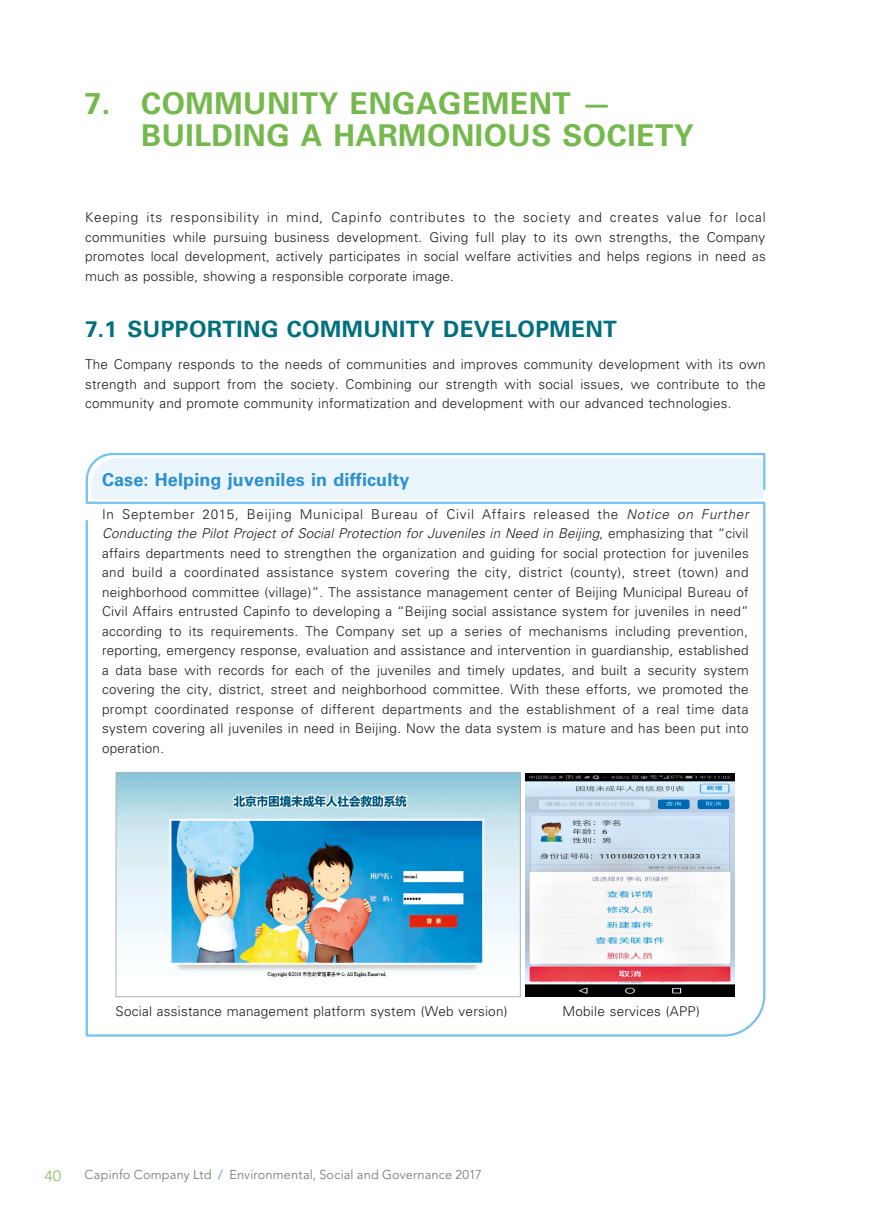
<style>
.page{position:relative;width:893px;height:1212px;background:#fff}
.page>*{position:absolute;margin:0;border:0;box-sizing:border-box;transform-origin:0 0}
.t1{font:700 30px/31.5px "Univers LT Std";letter-spacing:.015em;color:#75b94e}
.t2{font:700 22.5px "Univers LT Std";letter-spacing:.015em;color:#00707c}
.t3{font:700 18px "Univers LT Std";letter-spacing:.005em;color:#2c90cf}
.t4{font:300 15px "Helvetica Neue LT Std";color:#75b94e}
.t5{font:300 13.5px/19.5px "Univers LT Std";letter-spacing:.015em;color:#1c1c1b;text-align:justify}
.t6{font:300 12.75px "Avenir LT Std";letter-spacing:.015em;color:#6f6f6f}
.s1{font-style:italic}
.s2{color:#2c90cf}
</style>
<div class="page">
<svg style="left:85px;top:452px;width:681px;height:585px"></svg>
<img style="left:118px;top:774px;width:400px;height:221px">
<div style="left:116px;top:772px;width:404px;height:225px;border:1px solid #b2b2b2"></div>
<img style="left:525px;top:773px;width:210px;height:224px">
<h1 class="t1" style="left:141px;top:88px;width:554px;text-indent:-57px">7. COMMUNITY ENGAGEMENT —<br>BUILDING A HARMONIOUS SOCIETY</h1>
<p class="t5" style="left:85px;top:208px;width:682px">Keeping its responsibility in mind, Capinfo contributes to the society and creates value for local communities while pursuing business development. Giving full play to its own strengths, the Company promotes local development, actively participates in social welfare activities and helps regions in need as much as possible, showing a responsible corporate image.</p>
<h2 class="t2" style="left:85px;top:316px;width:533px">7.1 SUPPORTING COMMUNITY DEVELOPMENT</h2>
<p class="t5" style="left:85px;top:355px;width:682px">The Company responds to the needs of communities and improves community development with its own strength and support from the society. Combining our strength with social issues, we contribute to the community and promote community informatization and development with our advanced technologies.</p>
<h3 class="t3" style="left:102px;top:470px;width:309px">Case: Helping juveniles in difficulty</h3>
<p class="t5" style="left:102px;top:504px;width:648px">In September 2015, Beijing Municipal Bureau of Civil Affairs released the <span class="s1">Notice on Further Conducting the Pilot Project of Social Protection for Juveniles in Need in Beijing</span>, emphasizing that “civil affairs departments need to strengthen the organization and guiding for social protection for juveniles and build a coordinated assistance system covering the city, district (county), street (town) and neighborhood committee (village)”. The assistance management center of Beijing Municipal Bureau of Civil Affairs entrusted Capinfo to developing a “Beijing social assistance system for juveniles in need” according to its requirements. The Company set up a series of mechanisms including prevention, reporting, emergency response, evaluation and assistance and intervention in guardianship, established a data base with records for each of the juveniles and timely updates, and built a security system covering the city, district, street and neighborhood committee. With these efforts, we promoted the prompt coordinated response of different departments and the establishment of a real time data system covering all juveniles in need in Beijing. Now the data system is mature and has been put into operation.</p>
<p class="t5" style="left:116px;top:1002px;width:393px">Social assistance management platform system (Web version)</p>
<p class="t5" style="left:562px;top:1002px;width:139px">Mobile services (APP)</p>
<p class="t4" style="left:45px;top:1166px;width:18px">40</p>
<p class="t6" style="left:85px;top:1167px;width:399px">Capinfo Company Ltd <span class="s2">/</span> Environmental, Social and Governance 2017</p>
</div>
